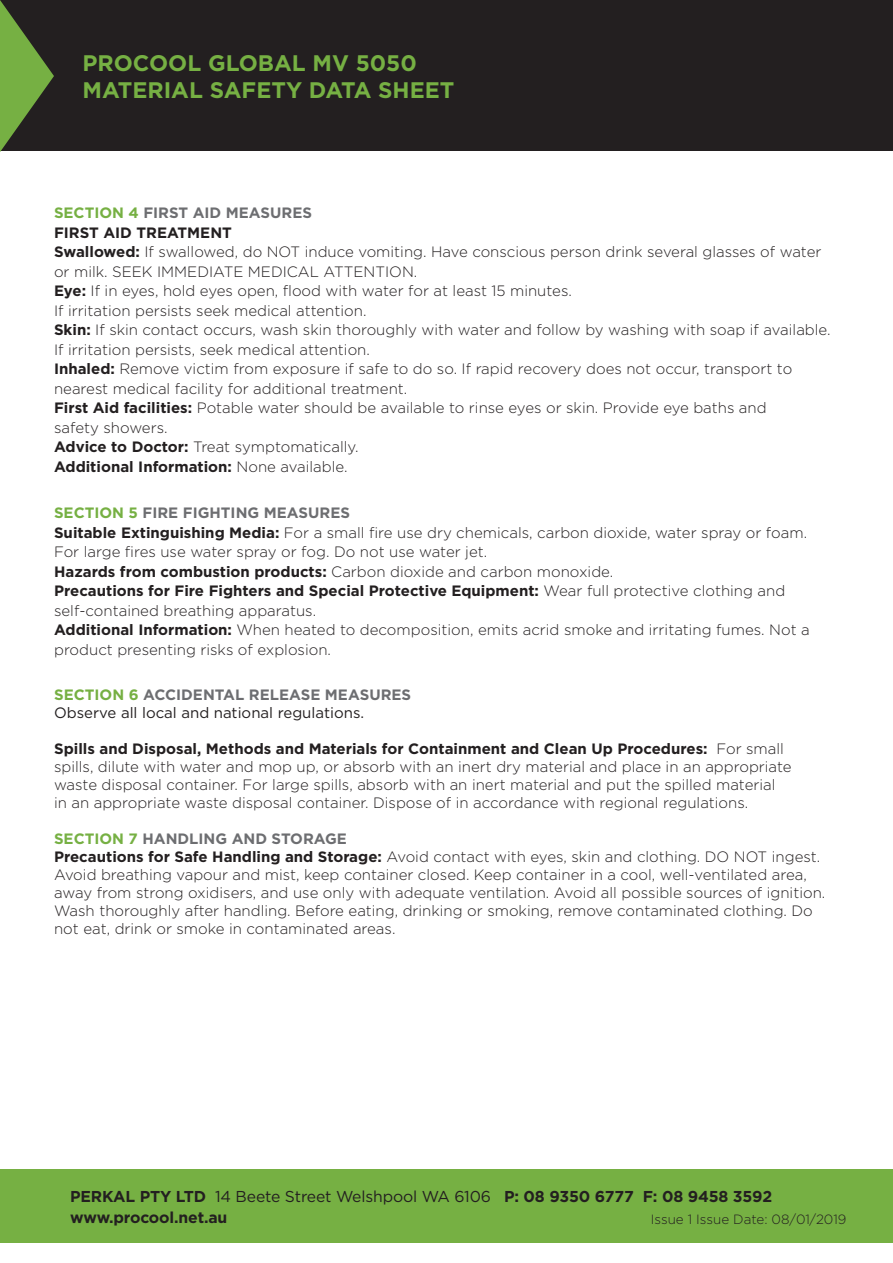
<style>
.page{position:relative;width:893px;height:1263px;background:#fff}
.page>*{position:absolute;margin:0;border:0;box-sizing:border-box;transform-origin:0 0}
.t1{font:700 22.5px/27px "Gotham";color:#76b043}
.t2{font:700 15.75px/20.4px "Gotham";letter-spacing:-.01em;color:#231f20}
.t3{font:300 15px/19.5px "Gotham";color:#231f20}
.t4{font:15px/18px "Gotham";color:#231f20}
.t5{font:300 13.35px "Gotham";color:#231f20}
.s1{font-weight:700;color:#76b043}
.s2{font-weight:700;color:#6d6e71}
.s3{font-weight:700}
.s4{font-weight:400}
</style>
<div class="page">
<div style="left:0;top:0;width:893px;height:151px;background:#231f20"></div>
<svg style="left:0;top:0;width:54px;height:152px"></svg>
<div style="left:0;top:1169px;width:893px;height:74px;background:#76b043"></div>
<h1 class="t1" style="left:82px;top:49px;width:373px">PROCOOL GLOBAL MV 5050<br>MATERIAL SAFETY DATA SHEET</h1>
<p class="t3" style="left:54px;top:203px;width:778px"><span class="s1">SECTION 4</span> <span class="s2">FIRST AID MEASURES<br></span><span class="s3">FIRST AID TREATMENT<br>Swallowed:</span> If swallowed, do NOT induce vomiting. Have conscious person drink several glasses of water or milk. SEEK IMMEDIATE MEDICAL ATTENTION.<br><span class="s3">Eye:</span> If in eyes, hold eyes open, flood with water for at least 15 minutes.<br>If irritation persists seek medical attention.<br><span class="s3">Skin:</span> If skin contact occurs, wash skin thoroughly with water and follow by washing with soap if available.<br>If irritation persists, seek medical attention.<br><span class="s3">Inhaled:</span> Remove victim from exposure if safe to do so. If rapid recovery does not occur, transport to nearest medical facility for additional treatment.<br><span class="s3">First Aid facilities:</span> Potable water should be available to rinse eyes or skin. Provide eye baths and<br>safety showers.<br><span class="s3">Advice to Doctor:</span> Treat symptomatically.<br><span class="s3">Additional Information:</span> None available.</p>
<p class="t3" style="left:54px;top:503px;width:757px"><span class="s1">SECTION 5</span> <span class="s2">FIRE FIGHTING MEASURES<br></span><span class="s3">Suitable Extinguishing Media:</span> For a small fire use dry chemicals, carbon dioxide, water spray or foam.<br>For large fires use water spray or fog. Do not use water jet.<br><span class="s3">Hazards from combustion products:</span> Carbon dioxide and carbon monoxide.<br><span class="s3">Precautions for Fire Fighters and Special Protective Equipment:</span> Wear full protective clothing and self-contained breathing apparatus.<br><span class="s3">Additional Information:</span> When heated to decomposition, emits acrid smoke and irritating fumes. Not a product presenting risks of explosion.</p>
<p class="t4" style="left:54px;top:685px;width:359px"><span class="s1">SECTION 6</span> <span class="s2">ACCIDENTAL RELEASE MEASURES<br></span>Observe all local and national regulations.</p>
<p class="t3" style="left:54px;top:739px;width:739px;line-height:18px"><span class="s3">Spills and Disposal, Methods and Materials for Containment and Clean Up Procedures:</span> For small spills, dilute with water and mop up, or absorb with an inert dry material and place in an appropriate waste disposal container. For large spills, absorb with an inert material and put the spilled material in an appropriate waste disposal container. Dispose of in accordance with regional regulations.</p>
<p class="t3" style="left:54px;top:829px;width:773px;line-height:18px"><span class="s1">SECTION 7</span> <span class="s2">HANDLING AND STORAGE<br></span><span class="s3">Precautions for Safe Handling and Storage:</span> Avoid contact with eyes, skin and clothing. DO NOT ingest.<br>Avoid breathing vapour and mist, keep container closed. Keep container in a cool, well-ventilated area, away from strong oxidisers, and use only with adequate ventilation. Avoid all possible sources of ignition.<br>Wash thoroughly after handling. Before eating, drinking or smoking, remove contaminated clothing. Do not eat, drink or smoke in contaminated areas.</p>
<p class="t2" style="left:70px;top:1186px;width:703px">PERKAL PTY LTD <span class="s4">14 Beete Street Welshpool WA 6106</span> P: 08 9350 6777 F: 08 9458 3592 www.procool.net.au</p>
<p class="t5" style="left:651px;top:1211px;width:197px">Issue 1 Issue Date: 08/01/2019</p>
</div>
